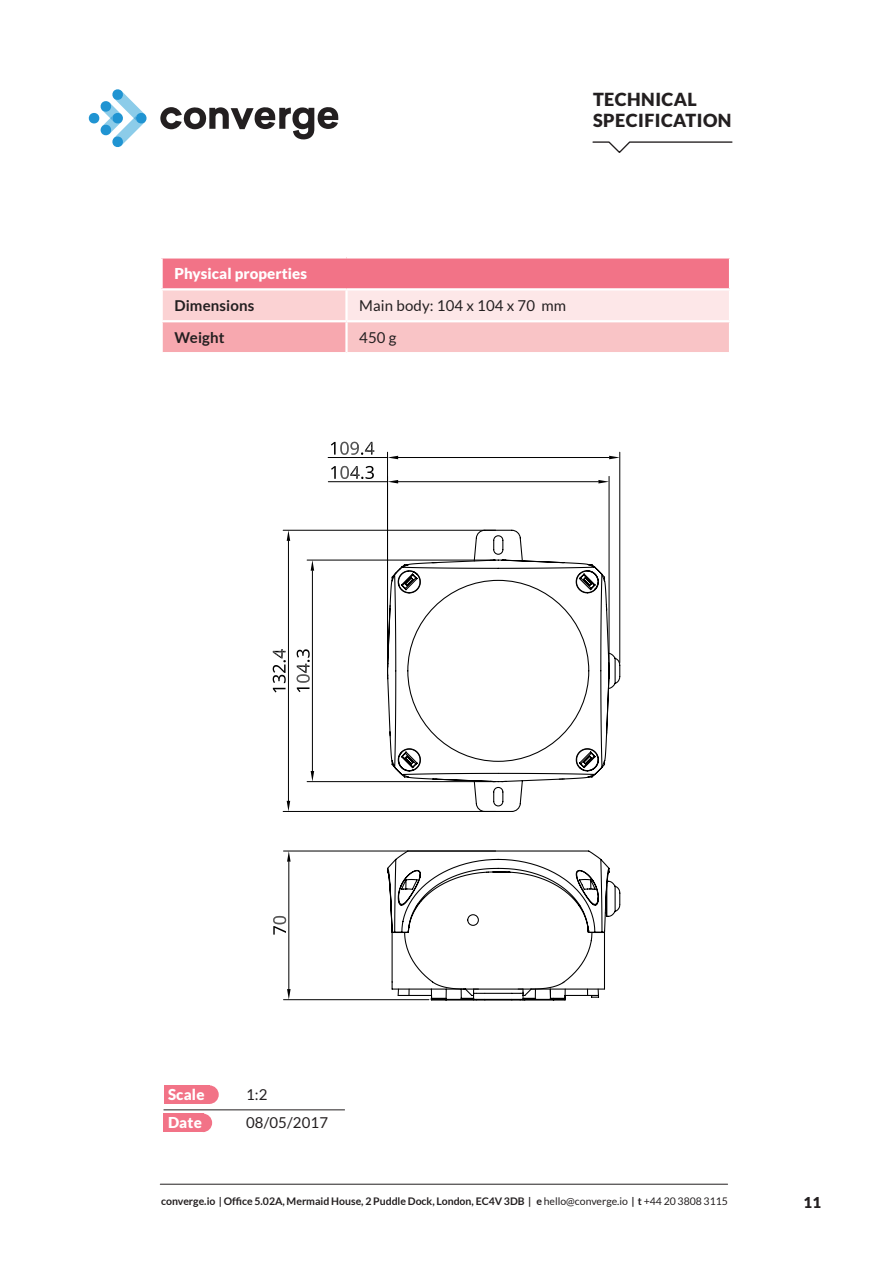
<style>
.page{position:relative;width:893px;height:1263px;background:#fff}
.page>*{position:absolute;margin:0;border:0;box-sizing:border-box;transform-origin:0 0}
.Section_1{font:900 18px/21.6px "Lato";letter-spacing:.025em;color:#231f20}
.body_copy_1{font:15px "Lato";letter-spacing:.01em;color:#231f20}
.Subhead_1{font:900 15px "Lato";letter-spacing:.005em;color:#fff}
.body_copy_1-2{font:700 15px "Lato";letter-spacing:.01em;color:#231f20}
.body_copy_1-3{font:900 15px "Lato";letter-spacing:.01em;color:#fff}
.t1{font:900 15px "Lato";color:#231f20}
.t2{font:700 10.5px "Lato";color:#231f20}
.s1{font-weight:400}
</style>
<div class="page">
<hr style="left:160px;top:1184px;width:568px;height:1px;background:#231f20">
<svg style="left:160px;top:107px;width:178px;height:32px"></svg>
<svg style="left:89px;top:89px;width:58px;height:58px"></svg>
<div style="left:162px;top:257px;width:568px;height:32px;background:#f27387"></div>
<div style="left:162px;top:289px;width:184px;height:32px;background:#fbd2d3"></div>
<div style="left:346px;top:289px;width:384px;height:32px;background:#fde7e8"></div>
<div style="left:162px;top:321px;width:184px;height:32px;background:#f7a8af"></div>
<div style="left:346px;top:321px;width:384px;height:32px;background:#f9c4c6"></div>
<hr style="left:161px;top:256px;width:185px;height:2px;background:#fff">
<hr style="left:161px;top:258px;width:2px;height:30px;background:#fff">
<hr style="left:346px;top:256px;width:385px;height:2px;background:#fff">
<hr style="left:161px;top:288px;width:185px;height:2px;background:#fff">
<hr style="left:161px;top:290px;width:2px;height:30px;background:#fff">
<hr style="left:346px;top:288px;width:385px;height:2px;background:#fff">
<hr style="left:161px;top:320px;width:185px;height:2px;background:#fff">
<hr style="left:346px;top:320px;width:385px;height:2px;background:#fff">
<hr style="left:161px;top:322px;width:2px;height:30px;background:#fff">
<hr style="left:161px;top:352px;width:185px;height:2px;background:#fff">
<hr style="left:729px;top:258px;width:2px;height:30px;background:#fff">
<hr style="left:345px;top:290px;width:3px;height:30px;background:#fff">
<hr style="left:729px;top:290px;width:2px;height:30px;background:#fff">
<hr style="left:345px;top:322px;width:3px;height:30px;background:#fff">
<hr style="left:729px;top:322px;width:2px;height:30px;background:#fff">
<hr style="left:346px;top:352px;width:385px;height:2px;background:#fff">
<div style="left:164px;top:1085px;width:45px;height:19px;background:#f27387"></div>
<div style="left:164px;top:1113px;width:40px;height:19px;background:#f27387"></div>
<hr style="left:164px;top:1109px;width:181px;height:1px;background:#231f20">
<svg style="left:209px;top:1085px;width:10px;height:19px"></svg>
<svg style="left:204px;top:1113px;width:8px;height:19px"></svg>
<svg style="left:592px;top:141px;width:141px;height:12px"></svg>
<svg style="left:397px;top:994px;width:202px;height:6px"></svg>
<svg style="left:386px;top:476px;width:234px;height:518px"></svg>
<svg style="left:386px;top:529px;width:220px;height:283px"></svg>
<hr style="left:283px;top:530px;width:213px;height:1px;background:#000">
<hr style="left:283px;top:811px;width:213px;height:1px;background:#000">
<hr style="left:288px;top:541px;width:1px;height:260px;background:#000">
<svg style="left:287px;top:530px;width:3px;height:11px"></svg>
<svg style="left:287px;top:801px;width:3px;height:10px"></svg>
<svg style="left:273px;top:649px;width:13px;height:43px"></svg>
<hr style="left:307px;top:560px;width:189px;height:1px;background:#000">
<hr style="left:307px;top:781px;width:189px;height:1px;background:#000">
<hr style="left:312px;top:571px;width:1px;height:200px;background:#000">
<svg style="left:311px;top:560px;width:3px;height:11px"></svg>
<svg style="left:311px;top:771px;width:3px;height:11px"></svg>
<svg style="left:297px;top:649px;width:13px;height:43px"></svg>
<hr style="left:283px;top:851px;width:213px;height:1px;background:#000">
<hr style="left:283px;top:999px;width:146px;height:1px;background:#000">
<hr style="left:289px;top:862px;width:1px;height:127px;background:#000">
<svg style="left:287px;top:851px;width:4px;height:11px"></svg>
<svg style="left:287px;top:989px;width:4px;height:11px"></svg>
<svg style="left:273px;top:916px;width:13px;height:18px"></svg>
<hr style="left:387px;top:452px;width:1px;height:216px;background:#000">
<hr style="left:619px;top:452px;width:1px;height:211px;background:#000">
<hr style="left:328px;top:457px;width:59px;height:1px;background:#000">
<hr style="left:398px;top:457px;width:211px;height:1px;background:#000">
<svg style="left:388px;top:456px;width:10px;height:3px"></svg>
<svg style="left:609px;top:456px;width:11px;height:3px"></svg>
<svg style="left:331px;top:442px;width:43px;height:13px"></svg>
<hr style="left:609px;top:476px;width:1px;height:192px;background:#000">
<hr style="left:328px;top:481px;width:59px;height:1px;background:#000">
<hr style="left:398px;top:481px;width:200px;height:1px;background:#000">
<svg style="left:388px;top:480px;width:10px;height:3px"></svg>
<svg style="left:598px;top:480px;width:11px;height:3px"></svg>
<svg style="left:331px;top:466px;width:43px;height:13px"></svg>
<p class="Section_1" style="left:593px;top:88px;width:140px">TECHNICAL<br>SPECIFICATION</p>
<p class="Subhead_1" style="left:174px;top:265px;width:134px">Physical properties</p>
<p class="body_copy_1-2" style="left:174px;top:297px;width:81px">Dimensions</p>
<p class="body_copy_1" style="left:359px;top:298px;width:208px">Main body: 104 x 104 x 70 mm</p>
<p class="body_copy_1-2" style="left:174px;top:329px;width:52px">Weight</p>
<p class="body_copy_1" style="left:359px;top:329px;width:39px">450 g</p>
<p class="body_copy_1-3" style="left:168px;top:1086px;width:38px">Scale</p>
<p class="body_copy_1" style="left:246px;top:1086px;width:23px">1:2</p>
<p class="body_copy_1-3" style="left:168px;top:1114px;width:35px">Date</p>
<p class="body_copy_1" style="left:246px;top:1114px;width:84px">08/05/2017</p>
<p class="t2" style="left:161px;top:1195px;width:568px">converge.io | Office 5.02A, Mermaid House, 2 Puddle Dock, London, EC4V 3DB | e <span class="s1">hello@converge.io</span> | t <span class="s1">+44 20 3808 3115</span></p>
<h2 class="t1" style="left:804px;top:1194px;width:19px">11</h2>
</div>
